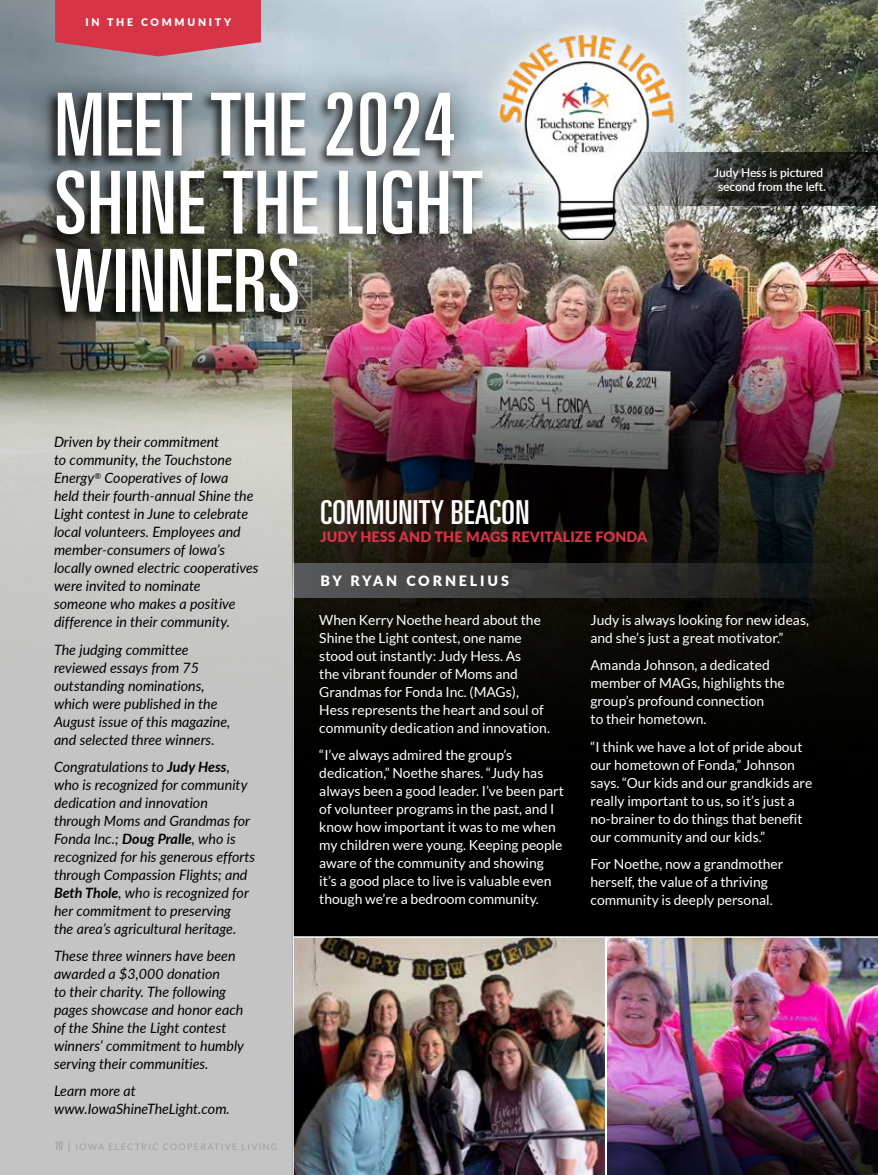
<style>
.page{position:relative;width:878px;height:1175px;background:#fff}
.page>*{position:absolute;margin:0;border:0;box-sizing:border-box;transform-origin:0 0}
.t1{font:ultra-condensed 87px/78px "Univers";letter-spacing:.01em;color:#fff}
.t2{font:ultra-condensed 33px "Univers";letter-spacing:.01em;color:#fff}
.t3{font:italic 14.25px/18px "Lato";color:#000}
.t4{font:900 14.25px "Lato";letter-spacing:.01em;color:#d73447}
.t5{font:900 14.25px "Lato";letter-spacing:.2em;color:#fff}
.t6{font:13.8px/18px "Lato";color:#fff}
.t7{font:600 12px/14.4px "Lato";letter-spacing:-.01em;color:#fff;text-align:center}
.t8{font:900 10.5px "Lato";letter-spacing:.26em;color:#fff}
.t9{font:9px "Lato";letter-spacing:.14em;color:#9d9fa2}
.s1{font-weight:700}
.s2{font-family:"Univers";font-stretch:ultra-condensed;font-size:12px}
.s3{font-size:12px}
</style>
<div class="page">
<div style="left:0;top:0;width:878px;height:1174px;background:#000"></div>
<img style="left:379px;top:0;width:499px;height:671px">
<img style="left:0;top:0;width:379px;height:671px">
<svg style="left:0;top:360px;width:292px;height:814px;fill:#c4c4c4"></svg>
<div style="left:294px;top:563px;width:584px;height:35px;background:linear-gradient(to right,#58575a,#0f100b)"></div>
<div style="left:27px;top:61px;width:484px;height:282px;background:#000;opacity:.75"></div>
<img style="left:294px;top:937px;width:311px;height:237px">
<img style="left:607px;top:937px;width:271px;height:144px">
<hr style="left:292px;top:375px;width:2px;height:799px;background:#fff">
<hr style="left:605px;top:937px;width:2px;height:237px;background:#fff">
<hr style="left:294px;top:936px;width:584px;height:1px;background:#fff">
<img style="left:607px;top:1081px;width:271px;height:93px">
<svg style="left:55px;top:0;width:206px;height:56px"></svg>
<svg style="left:698px;top:153px;width:180px;height:53px"></svg>
<svg style="left:475px;top:11px;width:223px;height:254px"></svg>
<img style="left:500px;top:36px;width:180px;height:204px">
<p class="t8" style="left:85px;top:15px;width:147px">IN THE COMMUNITY</p>
<h1 class="t1" style="left:55px;top:85px;width:430px">MEET THE 2024<br>SHINE THE LIGHT<br>WINNERS</h1>
<p class="t7" style="left:714px;top:165px;width:113px">Judy Hess is pictured second from the left.</p>
<p class="t3" style="left:54px;top:432px;width:206px">Driven by their commitment<br>to community, the Touchstone<br>Energy<sup>®</sup> Cooperatives of Iowa<br>held their fourth-annual Shine the<br>Light contest in June to celebrate local volunteers. Employees and member-consumers of Iowa’s locally owned electric cooperatives were invited to nominate<br>someone who makes a positive difference in their community.</p>
<p class="t3" style="left:54px;top:640px;width:178px">The judging committee reviewed essays from 75 outstanding nominations, which were published in the<br>August issue of this magazine, and selected three winners.</p>
<p class="t3" style="left:54px;top:757px;width:203px">Congratulations to <span class="s1">Judy Hess</span>, who is recognized for community dedication and innovation through Moms and Grandmas for<br>Fonda Inc.; <span class="s1">Doug Pralle</span>, who is recognized for his generous efforts through Compassion Flights; and<br><span class="s1">Beth Thole</span>, who is recognized for her commitment to preserving<br>the area’s agricultural heritage.</p>
<p class="t3" style="left:54px;top:946px;width:191px">These three winners have been awarded a $3,000 donation<br>to their charity. The following pages showcase and honor each of the Shine the Light contest winners’ commitment to humbly serving their communities.</p>
<p class="t3" style="left:54px;top:1081px;width:177px">Learn more at www.IowaShineTheLight.com.</p>
<p class="t9" style="left:55px;top:1141px;width:224px"><span class="s2">10</span> <span class="s3">|</span> IOWA ELECTRIC COOPERATIVE LIVING</p>
<h2 class="t2" style="left:320px;top:493px;width:210px">COMMUNITY BEACON</h2>
<p class="t4" style="left:320px;top:526px;width:328px">JUDY HESS AND THE MAGS REVITALIZE FONDA</p>
<p class="t5" style="left:320px;top:570px;width:190px">BY RYAN CORNELIUS</p>
<p class="t6" style="left:590px;top:611px;width:220px">Judy is always looking for new ideas, and she’s just a great motivator.”</p>
<p class="t6" style="left:590px;top:656px;width:196px">Amanda Johnson, a dedicated member of MAGs, highlights the group’s profound connection<br>to their hometown.</p>
<p class="t6" style="left:590px;top:737px;width:223px">“I think we have a lot of pride about our hometown of Fonda,” Johnson says. “Our kids and our grandkids are really important to us, so it’s just a no-brainer to do things that benefit our community and our kids.”</p>
<p class="t6" style="left:590px;top:854px;width:194px">For Noethe, now a grandmother herself, the value of a thriving community is deeply personal.</p>
<p class="t6" style="left:319px;top:611px;width:232px">When Kerry Noethe heard about the Shine the Light contest, one name stood out instantly: Judy Hess. As<br>the vibrant founder of Moms and Grandmas for Fonda Inc. (MAGs), Hess represents the heart and soul of community dedication and innovation.</p>
<p class="t6" style="left:319px;top:746px;width:246px">“I’ve always admired the group’s dedication,” Noethe shares. “Judy has always been a good leader. I’ve been part of volunteer programs in the past, and I know how important it was to me when my children were young. Keeping people aware of the community and showing it’s a good place to live is valuable even though we’re a bedroom community.</p>
</div>
